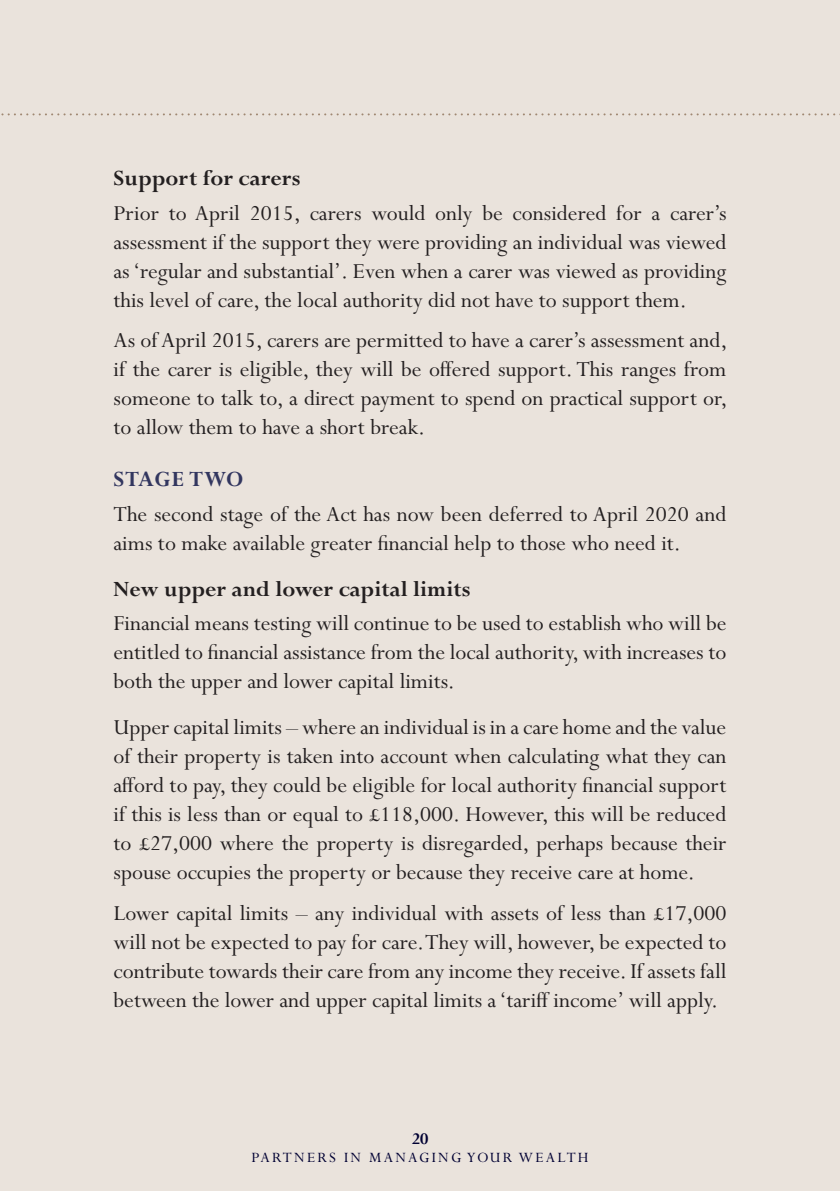
<style>
.page{position:relative;width:840px;height:1191px;background:#fff}
.page>*{position:absolute;margin:0;border:0;box-sizing:border-box;transform-origin:0 0}
.t1{font:24px/29px "Perpetua Std";color:#231f20;text-align:justify}
.t2{font:700 24px "Perpetua Std";color:#231f20}
.t3{font:700 24px "Perpetua Std";letter-spacing:.025em;color:#32365f}
.t4{font:700 18px "Perpetua Std";color:#000032}
.t5{font:16px "Perpetua Std";letter-spacing:.14em;color:#000032}
</style>
<div class="page">
<div style="left:0;top:0;width:839px;height:1191px;background:#eae3dc"></div>
<svg style="left:1px;top:113px;width:839px;height:2px"></svg>
<p class="t2" style="left:113px;top:165px;width:188px">Support for carers</p>
<p class="t1" style="left:113px;top:199px;width:614px">Prior to April 2015, carers would only be considered for a carer’s assessment if the support they were providing an individual was viewed as ‘regular and substantial’. Even when a carer was viewed as providing this level of care, the local authority did not have to support them.</p>
<p class="t1" style="left:113px;top:327px;width:615px">As of April 2015, carers are permitted to have a carer’s assessment and, if the carer is eligible, they will be offered support. This ranges from someone to talk to, a direct payment to spend on practical support or, to allow them to have a short break.</p>
<p class="t3" style="left:113px;top:466px;width:131px">STAGE TWO</p>
<p class="t1" style="left:113px;top:500px;width:614px">The second stage of the Act has now been deferred to April 2020 and aims to make available greater financial help to those who need it.</p>
<p class="t2" style="left:113px;top:576px;width:358px">New upper and lower capital limits</p>
<p class="t1" style="left:113px;top:610px;width:614px">Financial means testing will continue to be used to establish who will be entitled to financial assistance from the local authority, with increases to both the upper and lower capital limits.</p>
<p class="t1" style="left:113px;top:714px;width:614px">Upper capital limits – where an individual is in a care home and the value of their property is taken into account when calculating what they can afford to pay, they could be eligible for local authority financial support if this is less than or equal to £118,000. However, this will be reduced to £27,000 where the property is disregarded, perhaps because their spouse occupies the property or because they receive care at home.</p>
<p class="t1" style="left:113px;top:899px;width:614px">Lower capital limits – any individual with assets of less than £17,000 will not be expected to pay for care. They will, however, be expected to contribute towards their care from any income they receive. If assets fall between the lower and upper capital limits a ‘tariff income’ will apply.</p>
<p class="t4" style="left:411px;top:1129px;width:18px">20</p>
<p class="t5" style="left:251px;top:1148px;width:338px">PARTNERS IN MANAGING YOUR WEALTH</p>
</div>
